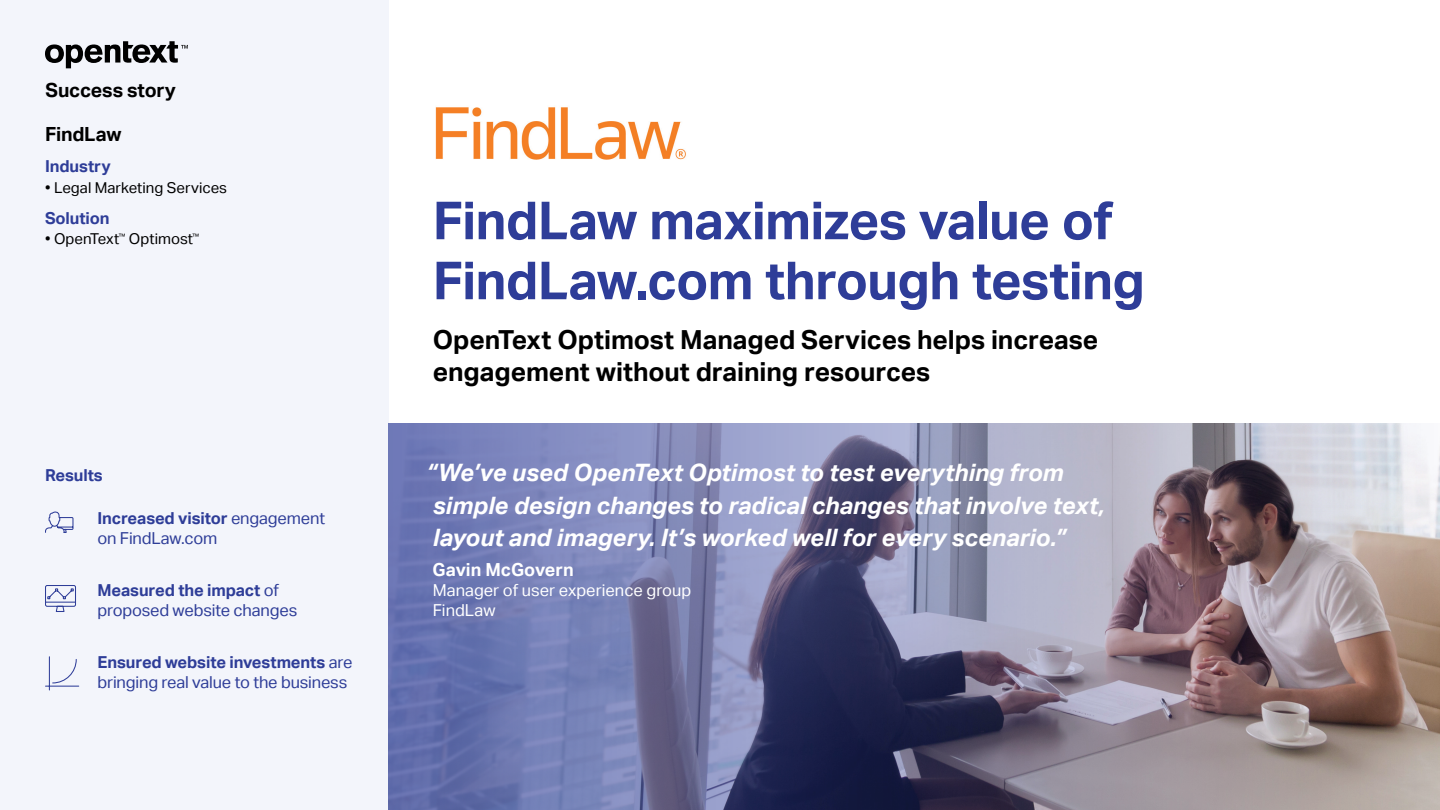
<style>
.page{position:relative;width:1440px;height:810px;background:#fff}
.page>*{position:absolute;margin:0;border:0;box-sizing:border-box;transform-origin:0 0}
.t1{font:700 52.5px/60px "Aktiv Grotesk";letter-spacing:-.015em;color:#2e3d98}
.t2{font:700 26.25px/31.5px "Aktiv Grotesk";letter-spacing:-.005em;color:#000}
.t3{font:italic 700 24px/32.2px "Aktiv Grotesk";letter-spacing:-.005em;color:#fff}
.t4{font:700 19.5px "Aktiv Grotesk";letter-spacing:-.01em;color:#000}
.t5{font:700 18px "Aktiv Grotesk";color:#fff}
.t6{font:16.5px/19.8px "Aktiv Grotesk";letter-spacing:-.01em;color:#2e3d98}
.t7{font:16.5px/19.8px "Aktiv Grotesk";color:#fff}
.t8{font:700 16.5px "Aktiv Grotesk";letter-spacing:-.005em;color:#2e3d98}
.t9{font:15px "Aktiv Grotesk";color:#000}
.s1{font-weight:700}
</style>
<div class="page">
<div style="left:0;top:0;width:388px;height:810px;background:#f3f5fb"></div>
<svg style="left:45px;top:41px;width:143px;height:27px"></svg>
<img style="left:388px;top:423px;width:1052px;height:387px">
<img style="left:436px;top:107px;width:250px;height:52px">
<svg style="left:45px;top:511px;width:29px;height:22px"></svg>
<svg style="left:45px;top:585px;width:31px;height:27px"></svg>
<svg style="left:45px;top:656px;width:35px;height:35px"></svg>
<p class="t4" style="left:45px;top:79px;width:132px">Success story</p>
<p class="t4" style="left:45px;top:122px;width:78px">FindLaw</p>
<p class="t8" style="left:45px;top:157px;width:67px">Industry</p>
<p class="t9" style="left:45px;top:179px;width:184px">• Legal Marketing Services</p>
<p class="t8" style="left:45px;top:208px;width:66px">Solution</p>
<p class="t9" style="left:45px;top:230px;width:156px">• OpenText<sup>™</sup> Optimost<sup>™</sup></p>
<p class="t8" style="left:45px;top:466px;width:59px">Results</p>
<p class="t6" style="left:98px;top:508px;width:229px"><span class="s1">Increased visitor</span> engagement on FindLaw.com</p>
<p class="t6" style="left:97px;top:580px;width:201px"><span class="s1">Measured the impact</span> of proposed website changes</p>
<p class="t6" style="left:97px;top:652px;width:257px"><span class="s1">Ensured website investments</span> are bringing real value to the business</p>
<h1 class="t1" style="left:433px;top:191px;width:714px">FindLaw maximizes value of<br>FindLaw.com through testing</h1>
<p class="t2" style="left:433px;top:325px;width:667px">OpenText Optimost Managed Services helps increase engagement without draining resources</p>
<p class="t3" style="left:426px;top:457px;width:680px">“We’ve used OpenText Optimost to test everything from simple design changes to radical changes that involve text, layout and imagery. It’s worked well for every scenario.”</p>
<p class="t5" style="left:433px;top:560px;width:143px">Gavin McGovern</p>
<p class="t7" style="left:433px;top:581px;width:260px">Manager of user experience group<br>FindLaw</p>
</div>
